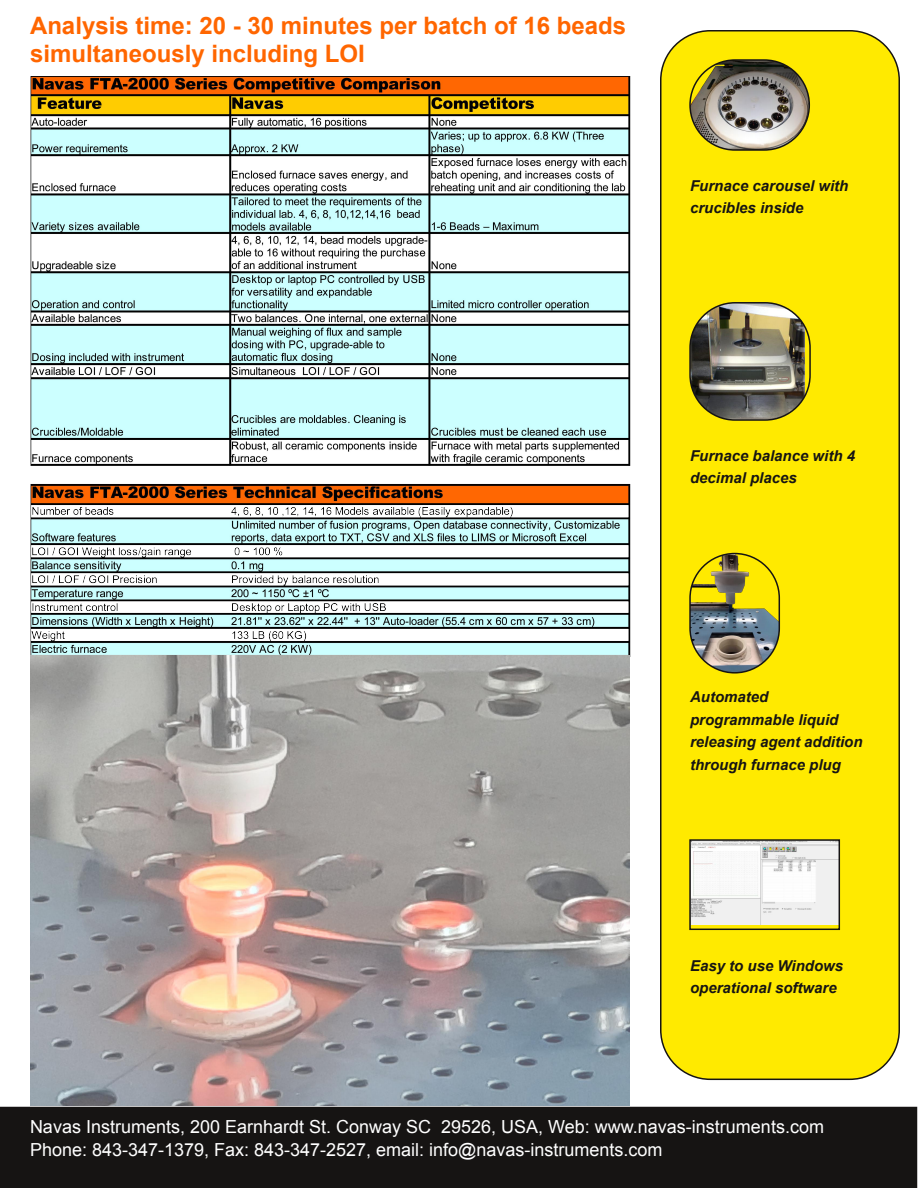
<style>
.page{position:relative;width:918px;height:1188px;background:#fff}
.page>*{position:absolute;margin:0;border:0;box-sizing:border-box;transform-origin:0 0}
.t1{font:700 24px/27.6px "Arial";color:#f60}
.t2{font:18px/22.5px "Arial";color:#fff}
.t3{font:italic 700 15px/22.5px "Arial";color:#161413}
</style>
<div class="page">
<div style="left:661px;top:31px;width:238px;height:1048px;background:#ffea00;border-radius:50px"></div>
<div style="left:660px;top:30px;width:240px;height:1050px;border:2px solid #161413;border-radius:50px"></div>
<div style="left:0;top:1108px;width:916px;height:80px;background:#161413"></div>
<div style="left:0;top:1107px;width:917px;height:81px;border:2px solid #161413"></div>
<img style="left:690px;top:60px;width:119px;height:89px;border-radius:45px">
<div style="left:689px;top:59px;width:121px;height:92px;border:2px solid #161413;border-radius:45px"></div>
<img style="left:692px;top:305px;width:112px;height:113px">
<div style="left:689px;top:302px;width:122px;height:119px;border:2px solid #161413;border-radius:45px"></div>
<img style="left:690px;top:554px;width:89px;height:119px;border-radius:45px">
<div style="left:689px;top:553px;width:91px;height:121px;border:2px solid #161413;border-radius:45px"></div>
<img style="left:692px;top:842px;width:145px;height:82px">
<div style="left:689px;top:839px;width:151px;height:91px;border:2px solid #161413"></div>
<img style="left:30px;top:77px;width:600px;height:1029px">
<h1 class="t1" style="left:30px;top:12px;width:598px">Analysis time: 20 - 30 minutes per batch of 16 beads simultaneously including LOI</h1>
<p class="t3" style="left:690px;top:174px;width:160px">Furnace carousel with crucibles inside</p>
<p class="t3" style="left:690px;top:444px;width:167px">Furnace balance with 4 decimal places</p>
<p class="t3" style="left:690px;top:686px;width:174px">Automated programmable liquid releasing agent addition through furnace plug</p>
<p class="t3" style="left:690px;top:954px;width:155px">Easy to use Windows operational software</p>
<p class="t2" style="left:30px;top:1116px;width:796px">Navas Instruments, 200 Earnhardt St. Conway SC 29526, USA, Web: www.navas-instruments.com<br>Phone: 843-347-1379, Fax: 843-347-2527, email: info@navas-instruments.com</p>
</div>
